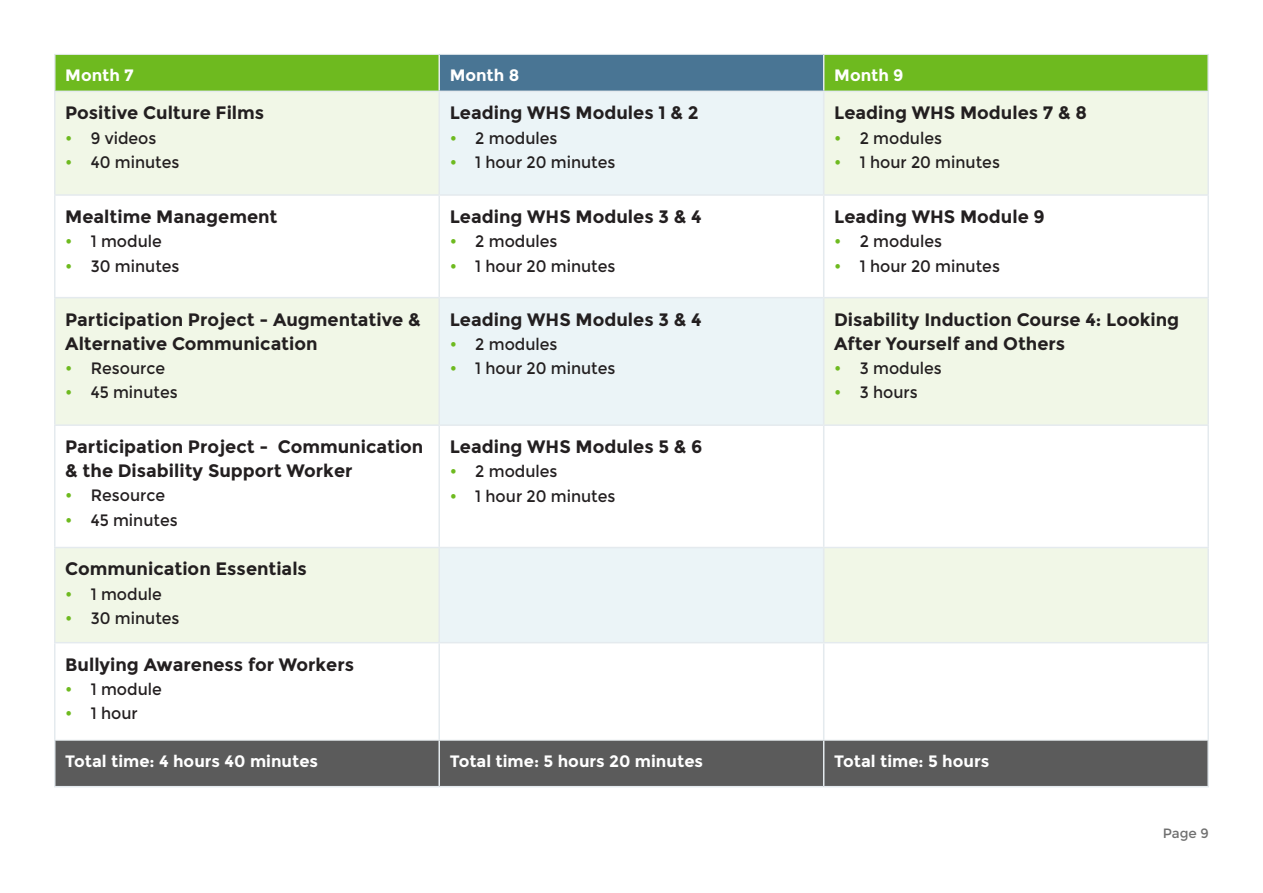
<style>
.page{position:relative;width:1263px;height:893px;background:#fff}
.page>*{position:absolute;margin:0;border:0;box-sizing:border-box;transform-origin:0 0}
.t1{font:700 18px/24px "Montserrat";color:#231f20}
.t2{font:16.5px "Montserrat";color:#231f20;scale:.95 1}
.t3{font:700 16.5px "Montserrat";color:#fff}
.t4{font:13.5px "Montserrat";color:#707070}
.s1{font-size:18px;color:#6eba1f}
</style>
<div class="page">
<div style="left:56px;top:55px;width:1151px;height:36px;background:#6eba1f"></div>
<div style="left:439px;top:54px;width:385px;height:37px;background:#497594"></div>
<div style="left:56px;top:92px;width:1151px;height:102px;background:#f1f7e7"></div>
<div style="left:440px;top:92px;width:383px;height:102px;background:#ebf4f7"></div>
<svg style="left:56px;top:298px;width:1151px;height:126px;background:#eef5ec"></svg>
<div style="left:55px;top:548px;width:384px;height:95px;background:#f1f7e7"></div>
<div style="left:439px;top:548px;width:385px;height:95px;background:#ebf4f7"></div>
<div style="left:824px;top:548px;width:384px;height:95px;background:#f1f7e7"></div>
<div style="left:56px;top:741px;width:1151px;height:45px;background:#5b5b5b"></div>
<hr style="left:54px;top:55px;width:2px;height:36px;background:#e4eaee">
<hr style="left:438px;top:55px;width:2px;height:36px;background:#e4eaee">
<hr style="left:823px;top:55px;width:1px;height:36px;background:#e4eaee">
<hr style="left:1207px;top:55px;width:2px;height:36px;background:#e4eaee">
<hr style="left:54px;top:91px;width:385px;height:1px;background:#e4eaee">
<hr style="left:54px;top:92px;width:2px;height:102px;background:#e4eaee">
<hr style="left:439px;top:91px;width:385px;height:1px;background:#e4eaee">
<hr style="left:438px;top:92px;width:2px;height:102px;background:#e4eaee">
<hr style="left:824px;top:91px;width:385px;height:1px;background:#e4eaee">
<hr style="left:823px;top:92px;width:1px;height:102px;background:#e4eaee">
<hr style="left:1207px;top:92px;width:2px;height:102px;background:#e4eaee">
<hr style="left:54px;top:194px;width:385px;height:2px;background:#e4eaee">
<hr style="left:54px;top:196px;width:2px;height:101px;background:#e4eaee">
<hr style="left:439px;top:194px;width:385px;height:2px;background:#e4eaee">
<hr style="left:438px;top:196px;width:2px;height:101px;background:#e4eaee">
<hr style="left:824px;top:194px;width:385px;height:2px;background:#e4eaee">
<hr style="left:823px;top:196px;width:1px;height:101px;background:#e4eaee">
<hr style="left:1207px;top:196px;width:2px;height:101px;background:#e4eaee">
<hr style="left:54px;top:297px;width:385px;height:1px;background:#e4eaee">
<hr style="left:54px;top:298px;width:2px;height:126px;background:#e4eaee">
<hr style="left:439px;top:297px;width:385px;height:1px;background:#e4eaee">
<hr style="left:438px;top:298px;width:2px;height:126px;background:#e4eaee">
<hr style="left:824px;top:297px;width:385px;height:1px;background:#e4eaee">
<hr style="left:823px;top:298px;width:1px;height:126px;background:#e4eaee">
<hr style="left:1207px;top:298px;width:2px;height:126px;background:#e4eaee">
<hr style="left:54px;top:424px;width:385px;height:2px;background:#e4eaee">
<hr style="left:54px;top:426px;width:2px;height:121px;background:#e4eaee">
<hr style="left:439px;top:424px;width:385px;height:2px;background:#e4eaee">
<hr style="left:438px;top:426px;width:2px;height:121px;background:#e4eaee">
<hr style="left:824px;top:424px;width:385px;height:2px;background:#e4eaee">
<hr style="left:823px;top:426px;width:1px;height:121px;background:#e4eaee">
<hr style="left:1207px;top:426px;width:2px;height:121px;background:#e4eaee">
<hr style="left:54px;top:547px;width:385px;height:1px;background:#e4eaee">
<hr style="left:54px;top:548px;width:2px;height:94px;background:#e4eaee">
<hr style="left:439px;top:547px;width:385px;height:1px;background:#e4eaee">
<hr style="left:438px;top:548px;width:2px;height:94px;background:#e4eaee">
<hr style="left:824px;top:547px;width:385px;height:1px;background:#e4eaee">
<hr style="left:823px;top:548px;width:1px;height:94px;background:#e4eaee">
<hr style="left:1207px;top:548px;width:2px;height:94px;background:#e4eaee">
<hr style="left:54px;top:642px;width:385px;height:1px;background:#e4eaee">
<hr style="left:54px;top:643px;width:2px;height:97px;background:#e4eaee">
<hr style="left:439px;top:642px;width:385px;height:1px;background:#e4eaee">
<hr style="left:438px;top:643px;width:2px;height:97px;background:#e4eaee">
<hr style="left:824px;top:642px;width:385px;height:1px;background:#e4eaee">
<hr style="left:823px;top:643px;width:1px;height:97px;background:#e4eaee">
<hr style="left:1207px;top:643px;width:2px;height:97px;background:#e4eaee">
<hr style="left:54px;top:740px;width:2px;height:46px;background:#e4eaee">
<hr style="left:438px;top:740px;width:2px;height:46px;background:#e4eaee">
<hr style="left:823px;top:740px;width:1px;height:46px;background:#e4eaee">
<hr style="left:1207px;top:740px;width:2px;height:46px;background:#e4eaee">
<hr style="left:54px;top:786px;width:385px;height:1px;background:#e4eaee">
<hr style="left:439px;top:786px;width:385px;height:1px;background:#e4eaee">
<hr style="left:824px;top:786px;width:385px;height:1px;background:#e4eaee">
<hr style="left:54px;top:54px;width:385px;height:1px;background:#e4eaee">
<hr style="left:439px;top:54px;width:385px;height:1px;background:#e4eaee">
<hr style="left:824px;top:54px;width:385px;height:1px;background:#e4eaee">
<hr style="left:54px;top:740px;width:385px;height:1px;background:#e4eaee">
<hr style="left:439px;top:740px;width:385px;height:1px;background:#e4eaee">
<hr style="left:824px;top:740px;width:385px;height:1px;background:#e4eaee">
<p class="t3" style="left:65px;top:65px;width:70px">Month 7</p>
<p class="t3" style="left:450px;top:65px;width:71px">Month 8</p>
<p class="t3" style="left:834px;top:65px;width:71px">Month 9</p>
<p class="t1" style="left:65px;top:101px;width:200px">Positive Culture Films</p>
<p class="t2" style="left:65px;top:128px;width:97px"><span class="s1">•</span> 9 videos</p>
<p class="t2" style="left:65px;top:152px;width:122px"><span class="s1">•</span> 40 minutes</p>
<p class="t1" style="left:450px;top:101px;width:250px">Leading WHS Modules 1 &amp; 2</p>
<p class="t2" style="left:450px;top:128px;width:115px"><span class="s1">•</span> 2 modules</p>
<p class="t2" style="left:450px;top:152px;width:176px"><span class="s1">•</span> 1 hour 20 minutes</p>
<p class="t1" style="left:834px;top:101px;width:254px">Leading WHS Modules 7 &amp; 8</p>
<p class="t2" style="left:834px;top:128px;width:115px"><span class="s1">•</span> 2 modules</p>
<p class="t2" style="left:834px;top:152px;width:176px"><span class="s1">•</span> 1 hour 20 minutes</p>
<p class="t1" style="left:65px;top:205px;width:214px">Mealtime Management</p>
<p class="t2" style="left:65px;top:232px;width:103px"><span class="s1">•</span> 1 module</p>
<p class="t2" style="left:65px;top:256px;width:122px"><span class="s1">•</span> 30 minutes</p>
<p class="t1" style="left:65px;top:307px;width:357px">Participation Project - Augmentative &amp;<br>Alternative Communication</p>
<p class="t2" style="left:65px;top:358px;width:107px"><span class="s1">•</span> Resource</p>
<p class="t2" style="left:65px;top:383px;width:120px"><span class="s1">•</span> 45 minutes</p>
<p class="t1" style="left:65px;top:435px;width:360px">Participation Project - Communication &amp; the Disability Support Worker</p>
<p class="t2" style="left:65px;top:486px;width:107px"><span class="s1">•</span> Resource</p>
<p class="t2" style="left:65px;top:510px;width:120px"><span class="s1">•</span> 45 minutes</p>
<p class="t1" style="left:450px;top:205px;width:254px">Leading WHS Modules 3 &amp; 4</p>
<p class="t2" style="left:450px;top:232px;width:115px"><span class="s1">•</span> 2 modules</p>
<p class="t2" style="left:450px;top:256px;width:176px"><span class="s1">•</span> 1 hour 20 minutes</p>
<p class="t1" style="left:450px;top:307px;width:254px">Leading WHS Modules 3 &amp; 4</p>
<p class="t2" style="left:450px;top:334px;width:115px"><span class="s1">•</span> 2 modules</p>
<p class="t2" style="left:450px;top:359px;width:176px"><span class="s1">•</span> 1 hour 20 minutes</p>
<p class="t1" style="left:450px;top:435px;width:254px">Leading WHS Modules 5 &amp; 6</p>
<p class="t2" style="left:450px;top:462px;width:115px"><span class="s1">•</span> 2 modules</p>
<p class="t2" style="left:450px;top:486px;width:176px"><span class="s1">•</span> 1 hour 20 minutes</p>
<p class="t1" style="left:834px;top:205px;width:212px">Leading WHS Module 9</p>
<p class="t2" style="left:834px;top:232px;width:115px"><span class="s1">•</span> 2 modules</p>
<p class="t2" style="left:834px;top:256px;width:176px"><span class="s1">•</span> 1 hour 20 minutes</p>
<p class="t1" style="left:834px;top:307px;width:346px">Disability Induction Course 4: Looking<br>After Yourself and Others</p>
<p class="t2" style="left:834px;top:358px;width:115px"><span class="s1">•</span> 3 modules</p>
<p class="t2" style="left:834px;top:383px;width:89px"><span class="s1">•</span> 3 hours</p>
<p class="t1" style="left:65px;top:557px;width:243px">Communication Essentials</p>
<p class="t2" style="left:65px;top:584px;width:103px"><span class="s1">•</span> 1 module</p>
<p class="t2" style="left:65px;top:609px;width:122px"><span class="s1">•</span> 30 minutes</p>
<p class="t1" style="left:65px;top:652px;width:290px">Bullying Awareness for Workers</p>
<p class="t2" style="left:65px;top:679px;width:103px"><span class="s1">•</span> 1 module</p>
<p class="t2" style="left:65px;top:704px;width:78px"><span class="s1">•</span> 1 hour</p>
<p class="t3" style="left:65px;top:751px;width:254px">Total time: 4 hours 40 minutes</p>
<p class="t3" style="left:450px;top:751px;width:255px">Total time: 5 hours 20 minutes</p>
<p class="t3" style="left:834px;top:751px;width:157px">Total time: 5 hours</p>
<p class="t4" style="left:1163px;top:825px;width:48px">Page 9</p>
</div>
